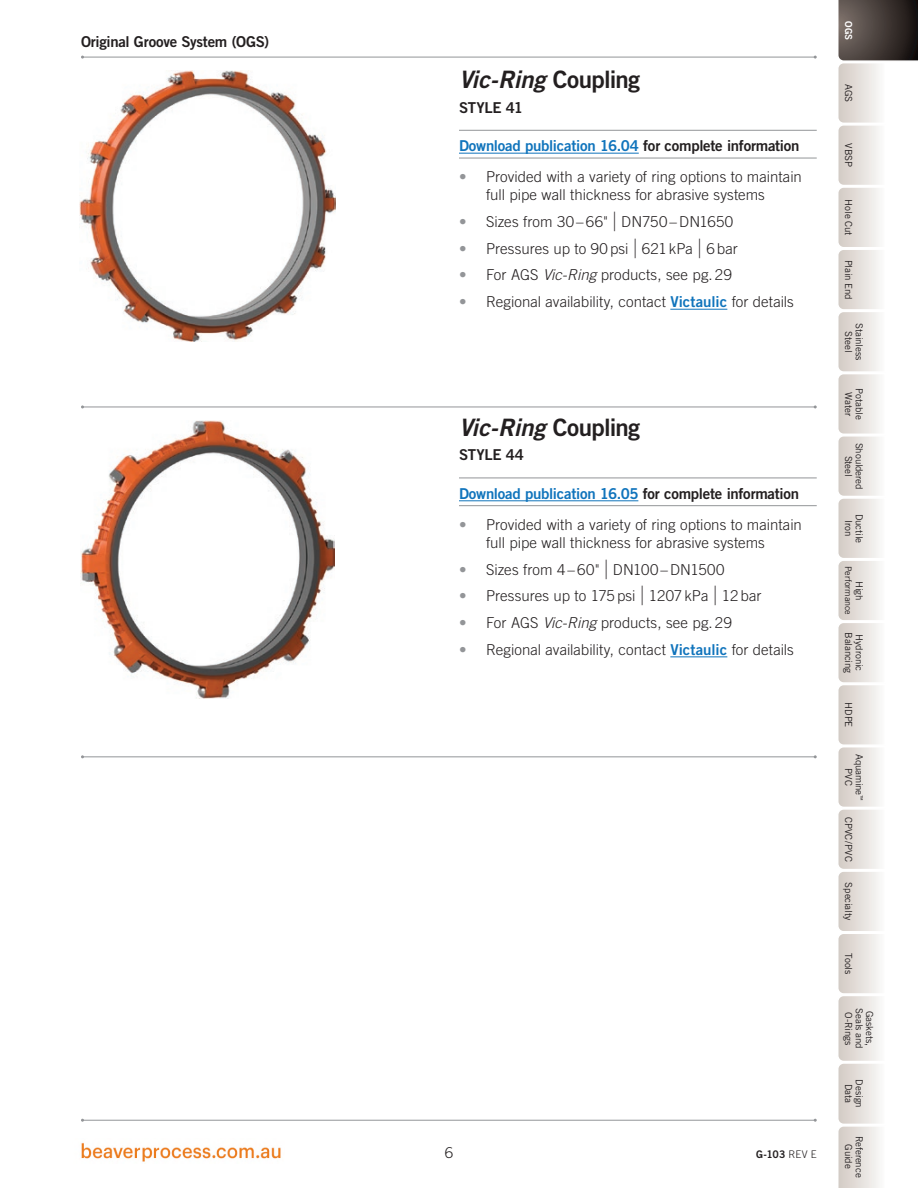
<style>
.page{position:relative;width:918px;height:1188px;background:#fff}
.page>*{position:absolute;margin:0;border:0;box-sizing:border-box;transform-origin:0 0}
.headline{font:24px "Trade Gothic LT Std Bd 2 Obl";letter-spacing:-.01em;color:#231f20}
.t1{font:300 15px/18px "Trade Gothic LT Std";letter-spacing:.005em;color:#231f20}
.download_submittal{font:15px "Trade Gothic LT Std Bd 2";letter-spacing:-.02em;color:#1074bc}
.subhead{font:15px "Trade Gothic LT Std Bd 2";letter-spacing:-.02em;color:#231f20}
.t2{font:10.5px "Trade Gothic LT Std Bd 2";color:#231f20}
.t3{font:9.75px/10.5px "Trade Gothic LT Std";letter-spacing:-.015em;color:#231f20;text-align:center}
.t4{font:9.75px "Trade Gothic LT Std Bd 2";color:#fff}
.t5{font:9px "Trade Gothic LT Std";letter-spacing:-.01em;color:#231f20}
.s1{font-family:"Trade Gothic LT Std Bd 2"}
.s2{color:#231f20}
.s3{color:#939598}
.s4{font-family:"Helvetica Neue LT Std";font-weight:100;font-size:19.5px}
.s5{font-style:italic}
.s6{font-family:"Trade Gothic LT Std Bd 2";font-weight:400;color:#1074bc}
.s7{font-family:"Trade Gothic LT Std";font-weight:300}
</style>
<div class="page">
<img style="left:80px;top:420px;width:255px;height:279px">
<hr style="left:459px;top:130px;width:358px;height:1px;background:#939598">
<hr style="left:459px;top:158px;width:358px;height:1px;background:#939598">
<hr style="left:459px;top:153px;width:180px;height:1px;background:#1074bc">
<hr style="left:670px;top:309px;width:57px;height:1px;background:#1074bc">
<hr style="left:459px;top:478px;width:358px;height:1px;background:#939598">
<hr style="left:459px;top:505px;width:358px;height:1px;background:#939598">
<hr style="left:459px;top:500px;width:179px;height:1px;background:#1074bc">
<hr style="left:670px;top:656px;width:57px;height:1px;background:#1074bc">
<img style="left:80px;top:71px;width:255px;height:271px">
<hr style="left:82px;top:407px;width:733px;height:1px;background:#939598">
<hr style="left:82px;top:756px;width:733px;height:1px;background:#939598">
<hr style="left:82px;top:57px;width:733px;height:1px;background:#939598">
<hr style="left:82px;top:1120px;width:733px;height:1px;background:#939598">
<svg style="left:838px;top:0;width:80px;height:1188px"></svg>
<img style="left:81px;top:1142px;width:200px;height:20px">
<p class="subhead" style="left:81px;top:32px;width:190px">Original Groove System (OGS)</p>
<p class="headline" style="left:459px;top:64px;width:183px">Vic-Ring <span class="s1">Coupling</span></p>
<p class="subhead" style="left:459px;top:98px;width:65px">STYLE 41</p>
<p class="download_submittal" style="left:459px;top:136px;width:342px">Download publication 16.04 <span class="s2">for complete information</span></p>
<p class="t1" style="left:486px;top:168px;width:317px;text-indent:-27px"><span class="s3">•</span> Provided with a variety of ring options to maintain full pipe wall thickness for abrasive systems</p>
<p class="t1" style="left:459px;top:213px;width:276px"><span class="s3">•</span> Sizes from 30 – 66" <span class="s4">|</span> DN750 –DN1650</p>
<p class="t1" style="left:459px;top:239px;width:280px"><span class="s3">•</span> Pressures up to 90 psi <span class="s4">|</span> 621 kPa <span class="s4">|</span> 6 bar</p>
<p class="t1" style="left:459px;top:266px;width:275px"><span class="s3">•</span> For AGS <span class="s5">Vic-Ring</span> products, see pg. 29</p>
<p class="t1" style="left:459px;top:292px;width:336px"><span class="s3">•</span> Regional availability, contact <span class="s6">Victaulic</span> for details</p>
<p class="headline" style="left:459px;top:412px;width:183px">Vic-Ring <span class="s1">Coupling</span></p>
<p class="subhead" style="left:459px;top:446px;width:67px">STYLE 44</p>
<p class="download_submittal" style="left:459px;top:484px;width:342px">Download publication 16.05 <span class="s2">for complete information</span></p>
<p class="t1" style="left:486px;top:516px;width:317px;text-indent:-27px"><span class="s3">•</span> Provided with a variety of ring options to maintain full pipe wall thickness for abrasive systems</p>
<p class="t1" style="left:459px;top:560px;width:267px"><span class="s3">•</span> Sizes from 4 – 60" <span class="s4">|</span> DN100 –DN1500</p>
<p class="t1" style="left:459px;top:587px;width:304px"><span class="s3">•</span> Pressures up to 175 psi <span class="s4">|</span> 1207 kPa <span class="s4">|</span> 12 bar</p>
<p class="t1" style="left:459px;top:613px;width:275px"><span class="s3">•</span> For AGS <span class="s5">Vic-Ring</span> products, see pg. 29</p>
<p class="t1" style="left:459px;top:640px;width:336px"><span class="s3">•</span> Regional availability, contact <span class="s6">Victaulic</span> for details</p>
<p class="t1" style="left:445px;top:1143px;width:10px">6</p>
<p class="t2" style="left:756px;top:1148px;width:62px">G-103 <span class="s7">REV E</span></p>
<p class="t4" style="left:855px;top:21px;width:20px;rotate:90deg">OGS</p>
<p class="t3" style="left:854px;top:84px;width:20px;rotate:90deg">AGS</p>
<p class="t3" style="left:854px;top:143px;width:25px;rotate:90deg">VBSP</p>
<p class="t3" style="left:854px;top:199px;width:38px;rotate:90deg">Hole Cut</p>
<p class="t3" style="left:854px;top:260px;width:41px;rotate:90deg">Plain End</p>
<p class="t3" style="left:865px;top:323px;width:39px;rotate:90deg">Stainless<br>Steel</p>
<p class="t3" style="left:854px;top:392px;width:25px;rotate:90deg">Water</p>
<p class="t3" style="left:865px;top:388px;width:33px;rotate:90deg">Potable</p>
<p class="t3" style="left:865px;top:443px;width:49px;rotate:90deg">Shouldered<br>Steel</p>
<p class="t3" style="left:865px;top:514px;width:31px;rotate:90deg">Ductile<br>Iron</p>
<p class="t3" style="left:865px;top:581px;width:21px;rotate:90deg">High</p>
<p class="t5" style="left:854px;top:566px;width:50px;rotate:90deg">Performance</p>
<p class="t3" style="left:854px;top:632px;width:42px;rotate:90deg">Balancing</p>
<p class="t3" style="left:865px;top:634px;width:38px;rotate:90deg">Hydronic</p>
<p class="t3" style="left:854px;top:702px;width:27px;rotate:90deg">HDPE</p>
<p class="t3" style="left:865px;top:754px;width:48px;rotate:90deg">Aquamine<sup>™<br></sup>PVC</p>
<p class="t3" style="left:854px;top:817px;width:46px;rotate:90deg">CPVC/PVC</p>
<p class="t3" style="left:854px;top:882px;width:39px;rotate:90deg">Specialty</p>
<p class="t3" style="left:854px;top:953px;width:23px;rotate:90deg">Tools</p>
<p class="t3" style="left:854px;top:1012px;width:35px;rotate:90deg">O-Rings</p>
<p class="t3" style="left:865px;top:1008px;width:42px;rotate:90deg">Seals and</p>
<p class="t3" style="left:875px;top:1011px;width:37px;rotate:90deg">Gaskets,</p>
<p class="t3" style="left:865px;top:1079px;width:30px;rotate:90deg">Design<br>Data</p>
<p class="t3" style="left:865px;top:1136px;width:43px;rotate:90deg">Reference<br>Guide</p>
</div>
